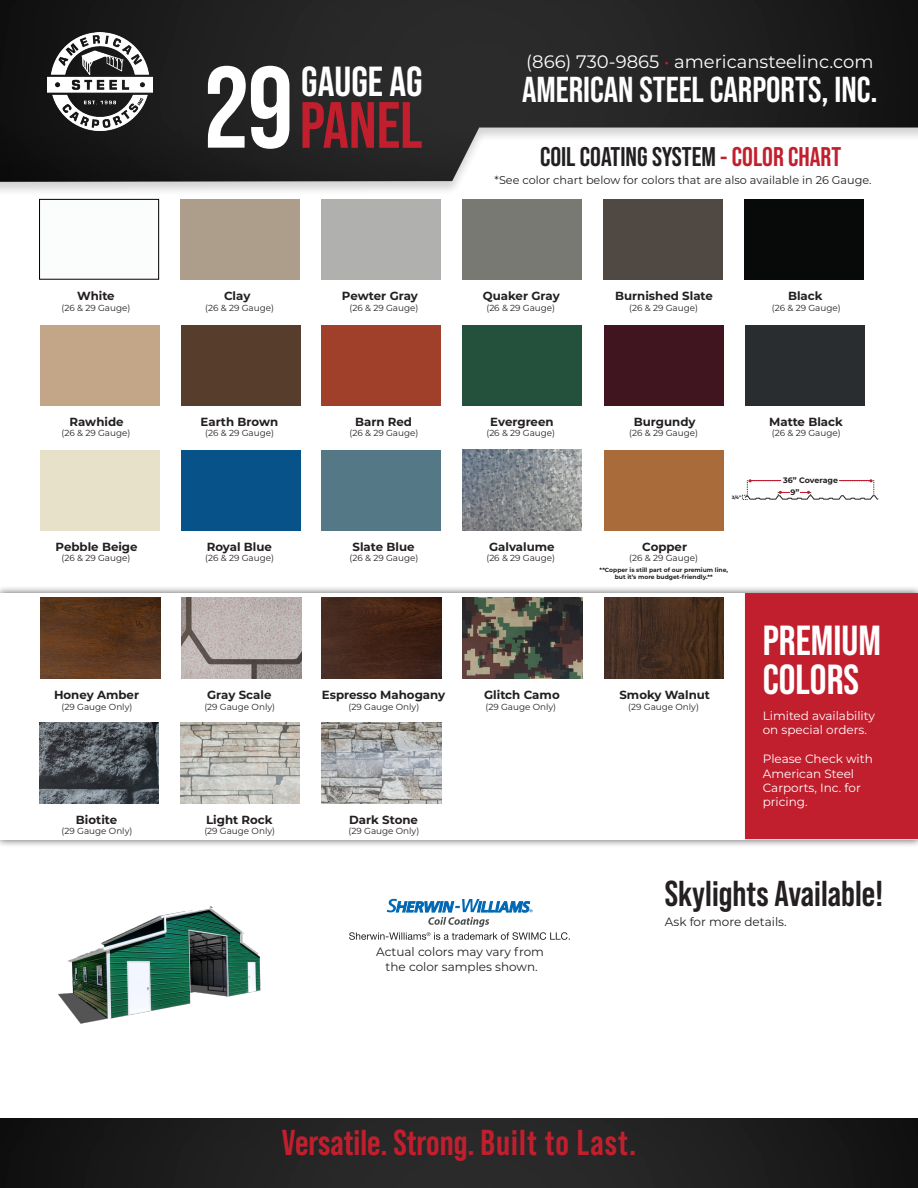
<style>
.page{position:relative;width:918px;height:1188px;background:#fff}
.page>*{position:absolute;margin:0;border:0;box-sizing:border-box;transform-origin:0 0}
.t1{font:700 65.25px "Bebas Neue Pro";color:#c21f2e}
.t2{font:700 42px "Bebas Neue Pro";color:#fff}
.t3{font:700 36px "Bebas Neue Pro";color:#c21f2e}
.t4{font:700 36px "Bebas Neue Pro";color:#fff}
.t5{font:700 36px "Bebas Neue Pro";color:#242021}
.t6{font:700 27px "Bebas Neue Pro";color:#231f20}
.t7{font:18px "Montserrat";color:#fff}
.t8{font:12px "Montserrat";color:#fff}
.t9{font:12px/15.6px "Montserrat";color:#242021;text-align:center}
.t10{font:700 11.85px "Montserrat";color:#231f20}
.t11{font:700 11.7px "Montserrat";color:#231f20}
.t12{font:11.25px "Montserrat";color:#231f20}
.t13{font:8.85px "Montserrat";color:#231f20}
.t14{font:700 7.95px/12.1px "Montserrat";letter-spacing:-.005em;color:#231f20}
.t15{font:700 6px "Montserrat";color:#231f20}
.t16{font:700 4.65px "Montserrat";color:#231f20}
.s1{color:#c21f2e}
</style>
<div class="page">
<img style="left:58px;top:906px;width:203px;height:118px">
<svg style="left:349px;top:898px;width:221px;height:42px"></svg>
<div style="left:0;top:585px;width:918px;height:262px;background:#231f20;opacity:.75"></div>
<div style="left:0;top:593px;width:918px;height:246px;background:#fff"></div>
<div style="left:39px;top:199px;width:120px;height:81px;background:#fbfdfc;border:1px solid #000"></div>
<div style="left:321px;top:200px;width:119px;height:80px;background:#b0b1af"></div>
<div style="left:462px;top:200px;width:119px;height:80px;background:#777972"></div>
<div style="left:604px;top:200px;width:119px;height:80px;background:#504943"></div>
<div style="left:744px;top:199px;width:119px;height:81px;background:#080a0a"></div>
<div style="left:41px;top:450px;width:119px;height:81px;background:#e7e1c9"></div>
<div style="left:181px;top:200px;width:119px;height:80px;background:#ac9e8b"></div>
<div style="left:322px;top:325px;width:119px;height:80px;background:#a0402b"></div>
<div style="left:463px;top:325px;width:119px;height:80px;background:#23513c"></div>
<div style="left:604px;top:325px;width:119px;height:80px;background:#401520"></div>
<div style="left:745px;top:325px;width:119px;height:80px;background:#2a2d30"></div>
<div style="left:604px;top:450px;width:120px;height:81px;background:#aa6b3b"></div>
<div style="left:322px;top:450px;width:119px;height:81px;background:#557887"></div>
<div style="left:181px;top:450px;width:119px;height:81px;background:#075288"></div>
<div style="left:40px;top:325px;width:119px;height:80px;background:#c2a687"></div>
<div style="left:181px;top:325px;width:119px;height:80px;background:#573e2c"></div>
<img style="left:604px;top:598px;width:120px;height:81px">
<img style="left:463px;top:598px;width:119px;height:81px">
<img style="left:181px;top:598px;width:121px;height:81px">
<img style="left:322px;top:598px;width:119px;height:81px">
<img style="left:39px;top:723px;width:120px;height:81px">
<img style="left:41px;top:598px;width:119px;height:81px">
<img style="left:463px;top:450px;width:119px;height:81px">
<svg style="left:742px;top:479px;width:136px;height:21px"></svg>
<hr style="left:840px;top:480px;width:30px;height:1px;background:#c0202f">
<div style="left:745px;top:593px;width:173px;height:246px;background:#c21f2e"></div>
<img style="left:322px;top:723px;width:119px;height:81px">
<img style="left:180px;top:723px;width:120px;height:81px">
<div style="left:0;top:0;width:918px;height:197px;background:#231f20;opacity:.2"></div>
<img style="left:0;top:0;width:918px;height:182px">
<img style="left:0;top:1118px;width:918px;height:70px">
<svg style="left:208px;top:66px;width:81px;height:83px"></svg>
<img style="left:48px;top:32px;width:105px;height:99px">
<p class="t7" style="left:526px;top:49px;width:349px">(866) 730-9865 <span class="s1">•</span> americansteelinc.com</p>
<p class="t2" style="left:301px;top:57px;width:123px">GAUGE AG</p>
<p class="t4" style="left:522px;top:69px;width:357px">AMERICAN STEEL CARPORTS, INC.</p>
<p class="t1" style="left:300px;top:88px;width:124px">PANEL</p>
<p class="t6" style="left:540px;top:142px;width:303px">COIL COATING SYSTEM <span class="s1">- COLOR CHART</span></p>
<p class="t12" style="left:495px;top:172px;width:379px">*See color chart below for colors that are also available in 26 Gauge.</p>
<p class="t11" style="left:77px;top:288px;width:39px">White</p>
<p class="t11" style="left:224px;top:288px;width:28px">Clay</p>
<p class="t11" style="left:342px;top:288px;width:78px">Pewter Gray</p>
<p class="t11" style="left:483px;top:288px;width:78px">Quaker Gray</p>
<p class="t11" style="left:615px;top:288px;width:99px">Burnished Slate</p>
<p class="t11" style="left:788px;top:288px;width:36px">Black</p>
<p class="t13" style="left:62px;top:302px;width:70px">(26 &amp; 29 Gauge)</p>
<p class="t13" style="left:205px;top:302px;width:70px">(26 &amp; 29 Gauge)</p>
<p class="t13" style="left:350px;top:302px;width:70px">(26 &amp; 29 Gauge)</p>
<p class="t13" style="left:486px;top:302px;width:70px">(26 &amp; 29 Gauge)</p>
<p class="t13" style="left:629px;top:302px;width:70px">(26 &amp; 29 Gauge)</p>
<p class="t13" style="left:772px;top:302px;width:70px">(26 &amp; 29 Gauge)</p>
<p class="t11" style="left:70px;top:413px;width:56px">Rawhide</p>
<p class="t11" style="left:201px;top:413px;width:79px">Earth Brown</p>
<p class="t11" style="left:355px;top:413px;width:59px">Barn Red</p>
<p class="t11" style="left:490px;top:413px;width:65px">Evergreen</p>
<p class="t11" style="left:634px;top:413px;width:63px">Burgundy</p>
<p class="t11" style="left:769px;top:413px;width:75px">Matte Black</p>
<p class="t13" style="left:62px;top:427px;width:70px">(26 &amp; 29 Gauge)</p>
<p class="t13" style="left:205px;top:427px;width:70px">(26 &amp; 29 Gauge)</p>
<p class="t13" style="left:350px;top:427px;width:70px">(26 &amp; 29 Gauge)</p>
<p class="t13" style="left:486px;top:427px;width:70px">(26 &amp; 29 Gauge)</p>
<p class="t13" style="left:629px;top:427px;width:70px">(26 &amp; 29 Gauge)</p>
<p class="t13" style="left:772px;top:427px;width:70px">(26 &amp; 29 Gauge)</p>
<p class="t11" style="left:56px;top:538px;width:84px">Pebble Beige</p>
<p class="t11" style="left:207px;top:538px;width:67px">Royal Blue</p>
<p class="t11" style="left:353px;top:538px;width:64px">Slate Blue</p>
<p class="t11" style="left:489px;top:538px;width:67px">Galvalume</p>
<p class="t11" style="left:642px;top:538px;width:46px">Copper</p>
<p class="t13" style="left:62px;top:552px;width:70px">(26 &amp; 29 Gauge)</p>
<p class="t13" style="left:205px;top:552px;width:70px">(26 &amp; 29 Gauge)</p>
<p class="t13" style="left:350px;top:552px;width:70px">(26 &amp; 29 Gauge)</p>
<p class="t13" style="left:486px;top:552px;width:70px">(26 &amp; 29 Gauge)</p>
<p class="t13" style="left:629px;top:552px;width:70px">(26 &amp; 29 Gauge)</p>
<p class="t16" style="left:732px;top:494px;width:11px">3/4”</p>
<p class="t15" style="left:600px;top:566px;width:130px">**Copper is still part of our premium line,</p>
<p class="t15" style="left:615px;top:573px;width:100px">but it’s more budget-friendly.**</p>
<p class="t11" style="left:54px;top:687px;width:87px">Honey Amber</p>
<p class="t11" style="left:207px;top:687px;width:66px">Gray Scale</p>
<p class="t10" style="left:322px;top:687px;width:125px">Espresso Mahogany</p>
<p class="t10" style="left:484px;top:687px;width:77px">Glitch Camo</p>
<p class="t11" style="left:619px;top:687px;width:92px">Smoky Walnut</p>
<p class="t13" style="left:62px;top:700px;width:72px">(29 Gauge Only)</p>
<p class="t13" style="left:204px;top:700px;width:72px">(29 Gauge Only)</p>
<p class="t13" style="left:349px;top:700px;width:72px">(29 Gauge Only)</p>
<p class="t13" style="left:485px;top:700px;width:72px">(29 Gauge Only)</p>
<p class="t13" style="left:628px;top:700px;width:72px">(29 Gauge Only)</p>
<p class="t11" style="left:76px;top:811px;width:43px">Biotite</p>
<p class="t11" style="left:206px;top:811px;width:68px">Light Rock</p>
<p class="t11" style="left:349px;top:811px;width:70px">Dark Stone</p>
<p class="t13" style="left:62px;top:825px;width:72px">(29 Gauge Only)</p>
<p class="t13" style="left:204px;top:825px;width:72px">(29 Gauge Only)</p>
<p class="t13" style="left:349px;top:825px;width:72px">(29 Gauge Only)</p>
<p class="t14" style="left:791px;top:474px;width:49px;text-indent:-7px">36” Coverage<br>9”</p>
<p class="t2" style="left:763px;top:617px;width:120px">PREMIUM</p>
<p class="t2" style="left:763px;top:656px;width:98px">COLORS</p>
<p class="t8" style="left:763px;top:707px;width:114px">Limited availability</p>
<p class="t8" style="left:763px;top:722px;width:106px">on special orders.</p>
<p class="t8" style="left:763px;top:751px;width:112px">Please Check with</p>
<p class="t8" style="left:763px;top:765px;width:93px">American Steel</p>
<p class="t8" style="left:763px;top:779px;width:100px">Carports, Inc. for</p>
<p class="t8" style="left:763px;top:794px;width:46px">pricing.</p>
<h3 class="t9" style="left:376px;top:943px;width:169px">Actual colors may vary from the color samples shown.</h3>
<h3 class="t5" style="left:665px;top:873px;width:220px">Skylights Available!</h3>
<h3 class="t9" style="left:665px;top:913px;width:123px">Ask for more details.</h3>
<p class="t3" style="left:282px;top:1122px;width:356px">Versatile. Strong. Built to Last.</p>
</div>
